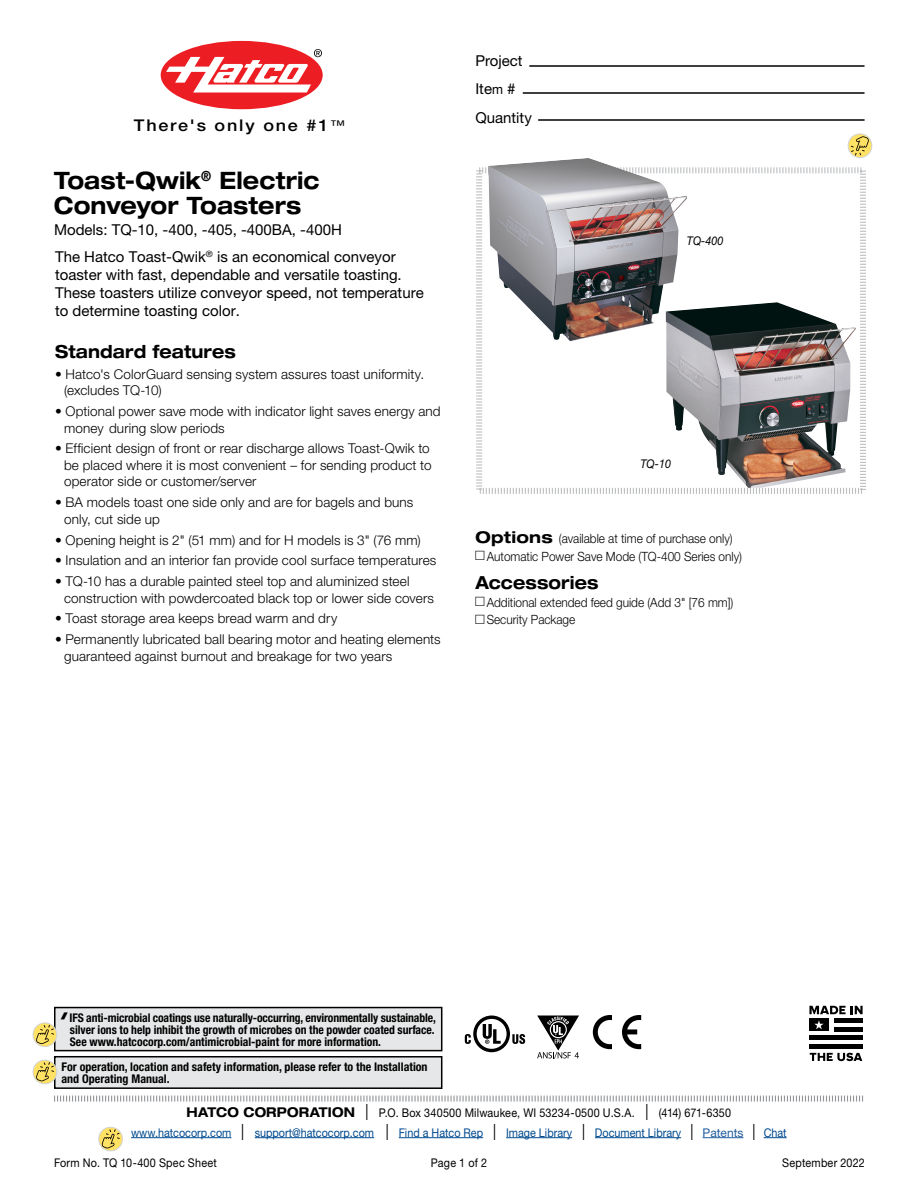
<style>
.page{position:relative;width:918px;height:1188px;background:#fff}
.page>*{position:absolute;margin:0;border:0;box-sizing:border-box;transform-origin:0 0}
.t1{font:700 expanded 24px/25.5px "Helvetica Neue LT Std";letter-spacing:.005em;color:#000;scale:.9 1}
.t2{font:700 expanded 18px "Helvetica Neue LT Std";letter-spacing:.01em;color:#000;scale:.9 1}
.t3{font:500 16.2px "Helvetica Neue LT Std";letter-spacing:.1em;color:#000;scale:1.11 1}
.t4{font:15px/28.5px "Helvetica Neue LT Std";color:#000}
.t5{font:300 13.5px/16.5px "Helvetica Neue LT Std";letter-spacing:.01em;color:#000}
.t6{font:300 12.75px/17.9px "Helvetica Neue LT Std";color:#000;scale:.93 1}
.t7{font:700 condensed 12px/12px "Helvetica Neue LT Std";color:#000}
.t8{font:12px/19.5px "Helvetica Neue LT Std";color:#004a8f;text-align:center;scale:.9 1}
.t9{font:12px "Helvetica Neue LT Std";letter-spacing:.02em;color:#000;scale:.9 1}
.t10{font:italic 12px "Helvetica Neue LT Std";color:#000;scale:.9 1}
.s1{font-weight:400;font-size:13.5px}
.s2{font-size:13.5px}
.s3{font-weight:700;font-stretch:expanded;font-size:16.2px}
.s4{font-weight:700;font-stretch:expanded;font-size:13.5px;color:#000}
.s5{font-stretch:condensed;font-size:22.5px;color:#000}
.s6{color:#000}
.s7{color:#215e9e}
</style>
<div class="page">
<svg style="left:161px;top:41px;width:162px;height:68px"></svg>
<hr style="left:529px;top:65px;width:336px;height:2px;background:#000">
<hr style="left:523px;top:92px;width:342px;height:2px;background:#000">
<hr style="left:538px;top:119px;width:327px;height:2px;background:#000">
<svg style="left:54px;top:1095px;width:809px;height:7px"></svg>
<div style="left:55px;top:1057px;width:387px;height:31px;background:#e6e7e8"></div>
<div style="left:54px;top:1056px;width:388px;height:33px;border:2px solid #000"></div>
<div style="left:55px;top:1008px;width:387px;height:43px;background:#e6e7e8"></div>
<div style="left:54px;top:1007px;width:388px;height:44px;border:2px solid #000"></div>
<svg style="left:33px;top:1023px;width:24px;height:24px"></svg>
<div style="left:33px;top:1023px;width:24px;height:24px;border:1px solid #d1d3d4;border-radius:50%"></div>
<svg style="left:36px;top:1025px;width:18px;height:19px"></svg>
<svg style="left:33px;top:1060px;width:24px;height:24px"></svg>
<div style="left:33px;top:1060px;width:24px;height:24px;border:1px solid #d1d3d4;border-radius:50%"></div>
<svg style="left:36px;top:1062px;width:18px;height:20px"></svg>
<svg style="left:848px;top:134px;width:24px;height:24px"></svg>
<div style="left:848px;top:134px;width:24px;height:24px;border:1px solid #d1d3d4;border-radius:50%"></div>
<svg style="left:851px;top:136px;width:18px;height:20px"></svg>
<hr style="left:131px;top:1137px;width:100px;height:1px;background:#004a8f">
<hr style="left:255px;top:1137px;width:119px;height:1px;background:#004a8f">
<hr style="left:399px;top:1137px;width:84px;height:1px;background:#004a8f">
<hr style="left:506px;top:1137px;width:66px;height:1px;background:#004a8f">
<hr style="left:595px;top:1137px;width:86px;height:1px;background:#004a8f">
<hr style="left:703px;top:1137px;width:41px;height:1px;background:#215e9e">
<svg style="left:764px;top:1137px;width:23px;height:1px"></svg>
<div style="left:99px;top:1127px;width:23px;height:24px;border:1px solid #d1d3d4;border-radius:50%"></div>
<svg style="left:101px;top:1129px;width:19px;height:20px"></svg>
<svg style="left:476px;top:167px;width:390px;height:327px"></svg>
<svg style="left:593px;top:1015px;width:19px;height:34px"></svg>
<svg style="left:622px;top:1015px;width:19px;height:34px"></svg>
<svg style="left:537px;top:1016px;width:42px;height:43px"></svg>
<svg style="left:465px;top:1016px;width:60px;height:36px"></svg>
<svg style="left:809px;top:1006px;width:54px;height:8px"></svg>
<svg style="left:810px;top:1053px;width:52px;height:8px"></svg>
<hr style="left:834px;top:1018px;width:29px;height:4px;background:#000">
<hr style="left:834px;top:1027px;width:29px;height:4px;background:#000">
<hr style="left:809px;top:1036px;width:54px;height:4px;background:#000">
<hr style="left:809px;top:1044px;width:54px;height:4px;background:#000">
<div style="left:809px;top:1018px;width:20px;height:13px;background:#000"></div>
<svg style="left:814px;top:1020px;width:10px;height:9px"></svg>
<img style="left:488px;top:158px;width:199px;height:183px">
<img style="left:666px;top:302px;width:190px;height:186px">
<p class="t3" style="left:134px;top:116px;width:192px">There's only one #1<span class="s1">™</span></p>
<h1 class="t1" style="left:54px;top:167px;width:297px">Toast-Qwik<sup>®</sup> Electric<br>Conveyor Toasters</h1>
<p class="t4" style="left:54px;top:216px;width:343px;line-height:26.8px">Models: TQ-10, -400, -405, -400BA, -400H<br>The Hatco Toast-Qwik<sup>®</sup> is an economical conveyor</p>
<p class="t4" style="left:55px;top:265px;width:370px;line-height:18px">toaster with fast, dependable and versatile toasting.<br>These toasters utilize conveyor speed, not temperature to determine toasting color.</p>
<h2 class="t2" style="left:55px;top:340px;width:203px">Standard features</h2>
<p class="t5" style="left:64px;top:365px;width:362px;text-indent:-9px">• Hatco's ColorGuard sensing system assures toast uniformity. (excludes TQ-10)</p>
<p class="t5" style="left:64px;top:403px;width:378px;text-indent:-9px">• Optional power save mode with indicator light saves energy and money during slow periods</p>
<p class="t5" style="left:64px;top:440px;width:369px;text-indent:-9px">• Efficient design of front or rear discharge allows Toast-Qwik to be placed where it is most convenient – for sending product to operator side or customer/server</p>
<p class="t5" style="left:64px;top:494px;width:351px;text-indent:-9px">• BA models toast one side only and are for bagels and buns only, cut side up</p>
<p class="t5" style="left:55px;top:531px;width:367px">• Opening height is 2" (51 mm) and for H models is 3" (76 mm)</p>
<p class="t5" style="left:55px;top:552px;width:383px">• Insulation and an interior fan provide cool surface temperatures</p>
<p class="t5" style="left:64px;top:573px;width:371px;text-indent:-9px">• TQ-10 has a durable painted steel top and aluminized steel construction with powdercoated black top or lower side covers</p>
<p class="t5" style="left:55px;top:610px;width:284px">• Toast storage area keeps bread warm and dry</p>
<p class="t5" style="left:64px;top:631px;width:378px;text-indent:-9px">• Permanently lubricated ball bearing motor and heating elements guaranteed against burnout and breakage for two years</p>
<p class="t4" style="left:475px;top:46px;width:58px">Project<br>Ite<span class="s2">m</span> #<br>Quantity</p>
<p class="t10" style="left:687px;top:233px;width:42px">TQ-400</p>
<p class="t10" style="left:640px;top:456px;width:36px">TQ-10</p>
<p class="t6" style="left:487px;top:529px;width:276px;text-indent:-11px"><span class="s3">Options</span> (available at time of purchase only)<br>Automatic Power Save Mode (TQ-400 Series only)</p>
<h2 class="t2" style="left:476px;top:571px;width:138px">Accessories</h2>
<p class="t6" style="left:487px;top:593px;width:267px">Additional extended feed guide (Add 3" [76 mm])<br>Security Package</p>
<p class="t7" style="left:70px;top:1011px;width:368px;text-align:justify">IFS anti-microbial coatings use naturally-occurring, environmentally sustainable, silver ions to help inhibit the growth of microbes on the powder coated surface.<br>See www.hatcocorp.com/antimicrobial-paint for more information.</p>
<p class="t7" style="left:62px;top:1060px;width:368px">For operation, location and safety information, please refer to the Installation and Operating Manual.</p>
<p class="t8" style="left:131px;top:1103px;width:730px"><span class="s4">HATCO CORPORATION</span> <span class="s5">l</span> <span class="s6">P.O. Box 340500 Milwaukee, WI 53234-0500 U.S.A.</span> <span class="s5">l</span> <span class="s6">(414) 671-6350<br></span>www.hatcocorp.com <span class="s5">l</span> support@hatcocorp.com <span class="s5">l</span> Find a Hatco Rep <span class="s5">l</span> Image Library <span class="s5">l</span> Document Library <span class="s5">l</span> <span class="s7">Patents</span> <span class="s5">l</span> Chat</p>
<p class="t9" style="left:54px;top:1156px;width:182px">Form No. TQ 10-400 Spec Sheet</p>
<p class="t9" style="left:431px;top:1156px;width:64px">Page 1 of 2</p>
<p class="t9" style="left:782px;top:1156px;width:93px">September 2022</p>
</div>
